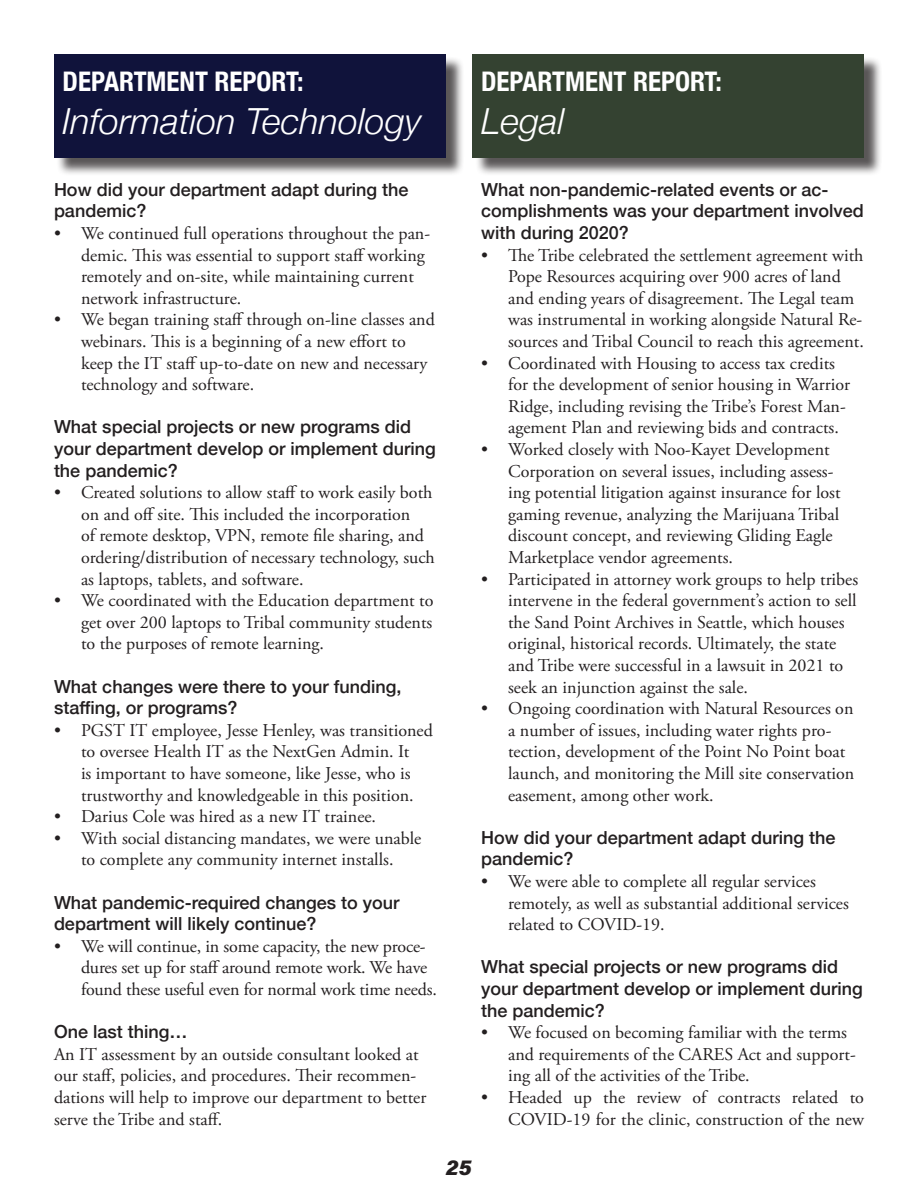
<style>
.page{position:relative;width:918px;height:1188px;background:#fff}
.page>*{position:absolute;margin:0;border:0;box-sizing:border-box;transform-origin:0 0}
.t1{font:italic 300 36px "Helvetica Neue";color:#fff}
.t2{font:700 condensed 27px "Helvetica Neue";color:#fff}
.t3{font:21px "Acumin Variable Concept";color:#231f20}
.t4{font:18px/21.6px "Adobe Garamond Pro";color:#231f20}
.t5{font:500 18px/21.6px "Helvetica Neue";color:#231f20}
</style>
<div class="page">
<div style="left:56px;top:56px;width:408px;height:121px;background:#231f20;opacity:.75"></div>
<div style="left:54px;top:54px;width:392px;height:104px;background:#10133b"></div>
<div style="left:475px;top:56px;width:408px;height:121px;background:#231f20;opacity:.75"></div>
<div style="left:472px;top:54px;width:392px;height:104px;background:#344231"></div>
<p class="t2" style="left:63px;top:59px;width:242px">DEPARTMENT REPORT:</p>
<p class="t1" style="left:63px;top:93px;width:360px">Information Technology</p>
<p class="t2" style="left:481px;top:59px;width:242px">DEPARTMENT REPORT:</p>
<p class="t1" style="left:481px;top:93px;width:85px">Legal</p>
<p class="t5" style="left:54px;top:177px;width:356px">How did your department adapt during the pandemic?</p>
<p class="t4" style="left:81px;top:223px;width:351px;text-indent:-27px">• We continued full operations throughout the pan&shy;demic. This was essential to support staff working remotely and on-site, while maintaining current network infrastructure.</p>
<p class="t4" style="left:81px;top:309px;width:355px;text-indent:-27px">• We began training staff through on-line classes and webinars. This is a beginning of a new effort to keep the IT staff up-to-date on new and necessary technology and software.</p>
<p class="t5" style="left:54px;top:415px;width:383px">What special projects or new programs did your department develop or implement during the pandemic?</p>
<p class="t4" style="left:81px;top:482px;width:355px;text-indent:-27px">• Created solutions to allow staff to work easily both on and off site. This included the incorporation<br>of remote desktop, VPN, remote file sharing, and ordering/distribution of necessary technology, such as laptops, tablets, and software.</p>
<p class="t4" style="left:81px;top:590px;width:354px;text-align:justify;text-indent:-27px">• We coordinated with the Education department to get over 200 laptops to Tribal community students to the purposes of remote learning.</p>
<p class="t5" style="left:54px;top:674px;width:349px">What changes were there to your funding, staffing, or programs?</p>
<p class="t4" style="left:54px;top:720px;width:380px;text-align:center">• PGST IT employee, Jesse Henley, was transitioned to oversee Health IT as the NextGen Admin. It<br>is important to have someone, like Jesse, who is trustworthy and knowledgeable in this position.</p>
<p class="t4" style="left:54px;top:806px;width:324px">• Darius Cole was hired as a new IT trainee.</p>
<p class="t4" style="left:54px;top:828px;width:369px;text-align:center">• With social distancing mandates, we were unable to complete any community internet installs.</p>
<p class="t5" style="left:54px;top:890px;width:347px">What pandemic-required changes to your department will likely continue?</p>
<p class="t4" style="left:81px;top:936px;width:357px;text-indent:-27px">• We will continue, in some capacity, the new proce&shy;dures set up for staff around remote work. We have found these useful even for normal work time needs.</p>
<p class="t5" style="left:54px;top:1019px;width:135px">One last thing…</p>
<p class="t4" style="left:54px;top:1044px;width:374px">An IT assessment by an outside consultant looked at our staff, policies, and procedures. Their recommen&shy;dations will help to improve our department to better serve the Tribe and staff.</p>
<p class="t5" style="left:481px;top:177px;width:384px">What non-pandemic-related events or ac&shy;complishments was your department involved with during 2020?</p>
<p class="t4" style="left:508px;top:245px;width:357px;text-indent:-27px">• The Tribe celebrated the settlement agreement with Pope Resources acquiring over 900 acres of land and ending years of disagreement. The Legal team was instrumental in working alongside Natural Re&shy;sources and Tribal Council to reach this agreement.</p>
<p class="t4" style="left:508px;top:353px;width:343px;text-indent:-27px">• Coordinated with Housing to access tax credits for the development of senior housing in Warrior Ridge, including revising the Tribe’s Forest Man&shy;agement Plan and reviewing bids and contracts.</p>
<p class="t4" style="left:508px;top:439px;width:334px;text-indent:-27px">• Worked closely with Noo-Kayet Development Corporation on several issues, including assess&shy;ing potential litigation against insurance for lost gaming revenue, analyzing the Marijuana Tribal discount concept, and reviewing Gliding Eagle Marketplace vendor agreements.</p>
<p class="t4" style="left:508px;top:569px;width:352px;text-indent:-27px">• Participated in attorney work groups to help tribes intervene in the federal government’s action to sell the Sand Point Archives in Seattle, which houses original, historical records. Ultimately, the state and Tribe were successful in a lawsuit in 2021 to seek an injunction against the sale.</p>
<p class="t4" style="left:508px;top:698px;width:348px;text-indent:-27px">• Ongoing coordination with Natural Resources on a number of issues, including water rights pro&shy;tection, development of the Point No Point boat launch, and monitoring the Mill site conservation easement, among other work.</p>
<p class="t5" style="left:481px;top:825px;width:356px">How did your department adapt during the pandemic?</p>
<p class="t4" style="left:508px;top:871px;width:342px;text-indent:-27px">• We were able to complete all regular services remotely, as well as substantial additional services related to COVID-19.</p>
<p class="t5" style="left:481px;top:955px;width:383px">What special projects or new programs did your department develop or implement during the pandemic?</p>
<p class="t4" style="left:508px;top:1022px;width:349px;text-indent:-27px">• We focused on becoming familiar with the terms and requirements of the CARES Act and support&shy;ing all of the activities of the Tribe.</p>
<p class="t4" style="left:481px;top:1087px;width:384px;text-align:right">• Headed up the review of contracts related to<br>COVID-19 for the clinic, construction of the new</p>
<p class="t3" style="left:446px;top:1153px;width:27px">25</p>
</div>
